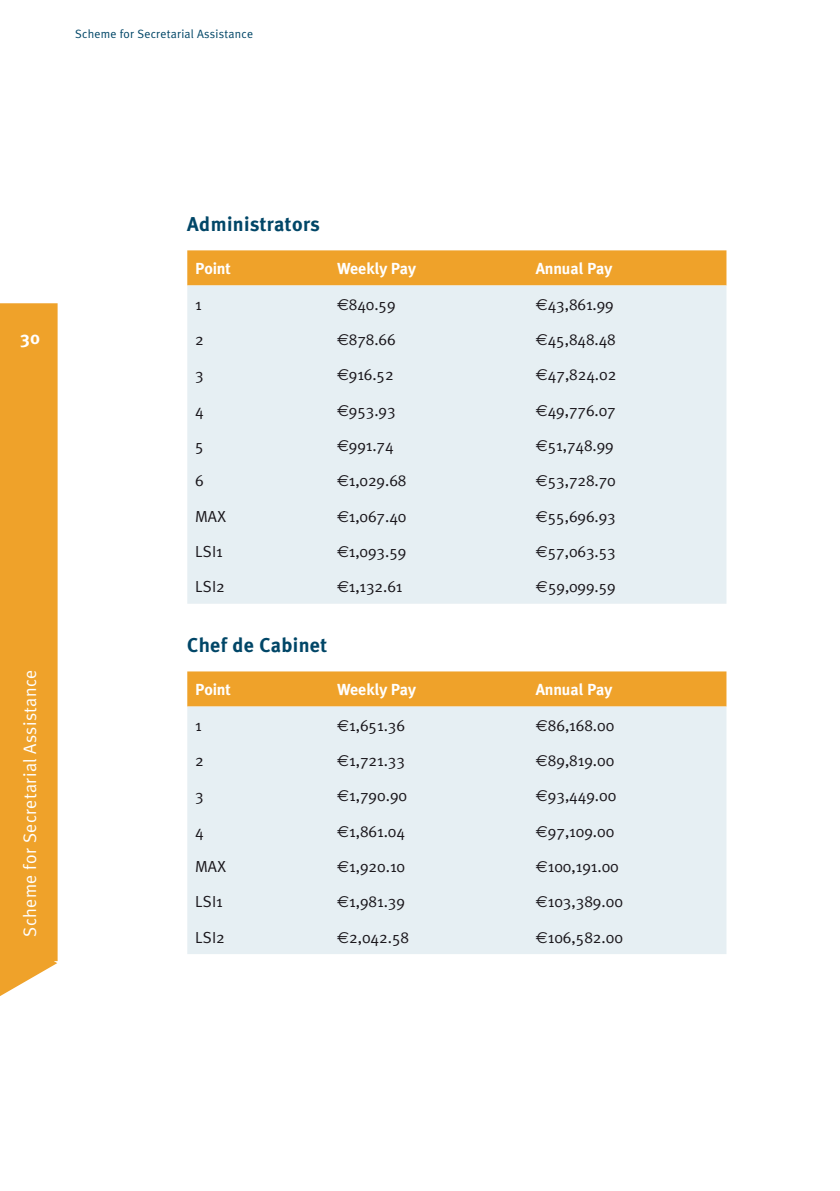
<style>
.page{position:relative;width:840px;height:1191px;background:#fff}
.page>*{position:absolute;margin:0;border:0;box-sizing:border-box;transform-origin:0 0}
.t1{font:700 20px "Meta Plus";letter-spacing:.02em;color:#004667}
.t2{font:18px "Meta Plus Normal";letter-spacing:.02em;color:#fff}
.t3{font:700 18px "Meta Plus";color:#fff}
.t4{font:16px "Meta Plus Normal";color:#1a171c}
.t5{font:700 16px "Meta Plus";color:#fff}
.t6{font:12px "Meta Plus Normal";letter-spacing:.02em;color:#004667}
.s1{font-family:"Euro Sans"}
</style>
<div class="page">
<div style="left:0;top:303px;width:58px;height:693px;background:#efa22a"></div>
<div style="left:187px;top:250px;width:539px;height:35px;background:#efa22a"></div>
<div style="left:187px;top:285px;width:539px;height:319px;background:#e6eff3"></div>
<div style="left:187px;top:671px;width:539px;height:35px;background:#efa22a"></div>
<div style="left:187px;top:706px;width:539px;height:248px;background:#e6eff3"></div>
<p class="t6" style="left:75px;top:27px;width:179px">Scheme for Secretarial Assistance</p>
<p class="t3" style="left:21px;top:327px;width:21px">30</p>
<p class="t2" style="left:20px;top:936px;width:268px;rotate:-90deg">Scheme for Secretarial Assistance</p>
<p class="t1" style="left:187px;top:212px;width:134px">Administrators</p>
<p class="t5" style="left:195px;top:259px;width:37px">Point</p>
<p class="t5" style="left:337px;top:259px;width:80px">Weekly Pay</p>
<p class="t5" style="left:535px;top:259px;width:78px">Annual Pay</p>
<p class="t4" style="left:195px;top:295px;width:8px">1</p>
<p class="t4" style="left:337px;top:295px;width:60px"><span class="s1">€</span>840.59</p>
<p class="t4" style="left:535px;top:295px;width:79px"><span class="s1">€</span>43,861.99</p>
<p class="t4" style="left:195px;top:330px;width:10px">2</p>
<p class="t4" style="left:337px;top:330px;width:60px"><span class="s1">€</span>878.66</p>
<p class="t4" style="left:535px;top:330px;width:81px"><span class="s1">€</span>45,848.48</p>
<p class="t4" style="left:195px;top:365px;width:10px">3</p>
<p class="t4" style="left:337px;top:365px;width:58px"><span class="s1">€</span>916.52</p>
<p class="t4" style="left:535px;top:365px;width:82px"><span class="s1">€</span>47,824.02</p>
<p class="t4" style="left:195px;top:401px;width:10px">4</p>
<p class="t4" style="left:337px;top:401px;width:60px"><span class="s1">€</span>953.93</p>
<p class="t4" style="left:535px;top:401px;width:81px"><span class="s1">€</span>49,776.07</p>
<p class="t4" style="left:195px;top:436px;width:10px">5</p>
<p class="t4" style="left:337px;top:436px;width:58px"><span class="s1">€</span>991.74</p>
<p class="t4" style="left:535px;top:436px;width:79px"><span class="s1">€</span>51,748.99</p>
<p class="t4" style="left:195px;top:471px;width:10px">6</p>
<p class="t4" style="left:337px;top:471px;width:71px"><span class="s1">€</span>1,029.68</p>
<p class="t4" style="left:535px;top:471px;width:81px"><span class="s1">€</span>53,728.70</p>
<p class="t4" style="left:195px;top:507px;width:32px">MAX</p>
<p class="t4" style="left:337px;top:507px;width:71px"><span class="s1">€</span>1,067.40</p>
<p class="t4" style="left:535px;top:507px;width:81px"><span class="s1">€</span>55,696.93</p>
<p class="t4" style="left:195px;top:542px;width:29px">LSI1</p>
<p class="t4" style="left:337px;top:542px;width:71px"><span class="s1">€</span>1,093.59</p>
<p class="t4" style="left:535px;top:542px;width:81px"><span class="s1">€</span>57,063.53</p>
<p class="t4" style="left:195px;top:577px;width:31px">LSI2</p>
<p class="t4" style="left:337px;top:577px;width:67px"><span class="s1">€</span>1,132.61</p>
<p class="t4" style="left:535px;top:577px;width:81px"><span class="s1">€</span>59,099.59</p>
<p class="t1" style="left:187px;top:633px;width:141px">Chef de Cabinet</p>
<p class="t5" style="left:195px;top:680px;width:37px">Point</p>
<p class="t5" style="left:337px;top:680px;width:80px">Weekly Pay</p>
<p class="t5" style="left:535px;top:680px;width:78px">Annual Pay</p>
<p class="t4" style="left:195px;top:716px;width:8px">1</p>
<p class="t4" style="left:337px;top:716px;width:69px"><span class="s1">€</span>1,651.36</p>
<p class="t4" style="left:535px;top:716px;width:80px"><span class="s1">€</span>86,168.00</p>
<p class="t4" style="left:195px;top:751px;width:10px">2</p>
<p class="t4" style="left:337px;top:751px;width:69px"><span class="s1">€</span>1,721.33</p>
<p class="t4" style="left:535px;top:751px;width:80px"><span class="s1">€</span>89,819.00</p>
<p class="t4" style="left:195px;top:786px;width:10px">3</p>
<p class="t4" style="left:337px;top:786px;width:71px"><span class="s1">€</span>1,790.90</p>
<p class="t4" style="left:535px;top:786px;width:82px"><span class="s1">€</span>93,449.00</p>
<p class="t4" style="left:195px;top:822px;width:10px">4</p>
<p class="t4" style="left:337px;top:822px;width:69px"><span class="s1">€</span>1,861.04</p>
<p class="t4" style="left:535px;top:822px;width:80px"><span class="s1">€</span>97,109.00</p>
<p class="t4" style="left:195px;top:857px;width:32px">MAX</p>
<p class="t4" style="left:337px;top:857px;width:69px"><span class="s1">€</span>1,920.10</p>
<p class="t4" style="left:535px;top:857px;width:84px"><span class="s1">€</span>100,191.00</p>
<p class="t4" style="left:195px;top:892px;width:29px">LSI1</p>
<p class="t4" style="left:337px;top:892px;width:69px"><span class="s1">€</span>1,981.39</p>
<p class="t4" style="left:535px;top:892px;width:88px"><span class="s1">€</span>103,389.00</p>
<p class="t4" style="left:195px;top:928px;width:31px">LSI2</p>
<p class="t4" style="left:337px;top:928px;width:73px"><span class="s1">€</span>2,042.58</p>
<p class="t4" style="left:535px;top:928px;width:88px"><span class="s1">€</span>106,582.00</p>
</div>
